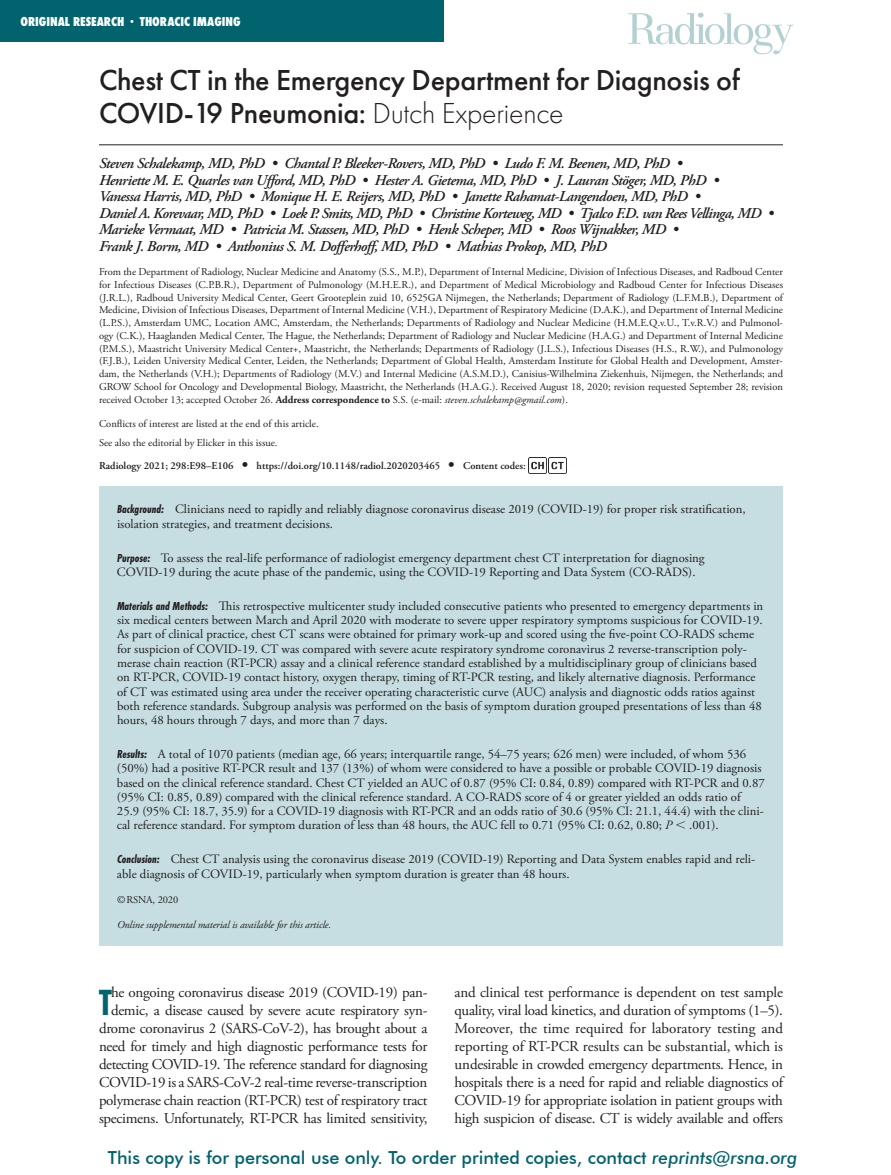
<style>
.page{position:relative;width:891px;height:1175px;background:#fff}
.page>*{position:absolute;margin:0;border:0;box-sizing:border-box;transform-origin:0 0}
.t1{font:700 37.8px "Futura PT Cond";color:#00636d}
.t2{font:500 30px/33px "Futura PT";letter-spacing:-.01em;color:#231f20}
.t3{font:500 18px "Futura BT";color:#00636d}
.t4{font:15px/18px "Adobe Garamond Pro";letter-spacing:-.02em;color:#231f20;text-align:right}
.t5{font:italic 600 15px/16.5px "Adobe Garamond Pro";letter-spacing:-.03em;color:#231f20}
.t6{font:800 13.5px "Futura PT Cond";color:#fff}
.t7{font:12.75px/14.2px "Adobe Garamond Pro";color:#231f20}
.t8{font:10.5px/12.8px "Adobe Garamond Pro";color:#231f20;text-align:justify}
.t9{font:600 10.5px "Adobe Garamond Pro";color:#231f20}
.t10{font:italic 10.5px "Adobe Garamond Pro";letter-spacing:-.01em;color:#231f20}
.s1{font-size:10.5px}
.s2{font-weight:300}
.s3{font-weight:700}
.s4{font-style:italic}
.s5{font-size:16.5px}
.s6{font-family:"Futura PT Cond";font-weight:700;font-style:italic;font-size:12px}
.s7{font-family:"Universal Greekwith Math Pi"}
</style>
<div class="page">
<div style="left:0;top:0;width:444px;height:42px;background:#00636d"></div>
<hr style="left:99px;top:144px;width:684px;height:1px;background:#231f20">
<img style="left:528px;top:457px;width:18px;height:16px">
<img style="left:549px;top:457px;width:18px;height:16px">
<div style="left:99px;top:486px;width:684px;height:460px;background:#c6dee1"></div>
<svg style="left:629px;top:13px;width:164px;height:41px"></svg>
<p class="t6" style="left:20px;top:14px;width:222px">ORIGINAL RESEARCH <span class="s1">•</span> THORACIC IMAGING</p>
<h2 class="t2" style="left:99px;top:64px;width:643px">Chest CT in the Emergency Department for Diagnosis of<br>COVID-19 Pneumonia: <span class="s2">Dutch Experience</span></h2>
<p class="t5" style="left:99px;top:156px;width:676px">Steven Schalekamp, MD, PhD • Chantal P. Bleeker-Rovers, MD, PhD • Ludo F. M. Beenen, MD, PhD •<br>Henriette M. E. Quarles van Ufford, MD, PhD • Hester A. Gietema, MD, PhD • J. Lauran Stöger, MD, PhD •<br>Vanessa Harris, MD, PhD • Monique H. E. Reijers, MD, PhD • Janette Rahamat-Langendoen, MD, PhD •<br>Daniel A. Korevaar, MD, PhD • Loek P. Smits, MD, PhD • Christine Korteweg, MD • Tjalco F.D. van Rees Vellinga, MD • Marieke Vermaat, MD • Patricia M. Stassen, MD, PhD • Henk Scheper, MD • Roos Wijnakker, MD •<br>Frank J. Borm, MD • Anthonius S. M. Dofferhoff, MD, PhD • Mathias Prokop, MD, PhD</p>
<p class="t8" style="left:99px;top:266px;width:686px">From the Department of Radiology, Nuclear Medicine and Anatomy (S.S., M.P.), Department of Internal Medicine, Division of Infectious Diseases, and Radboud Center for Infectious Diseases (C.P.B.R.), Department of Pulmonology (M.H.E.R.), and Department of Medical Microbiology and Radboud Center for Infectious Diseases (J.R.L.), Radboud University Medical Center, Geert Grooteplein zuid 10, 6525GA Nijmegen, the Netherlands; Department of Radiology (L.F.M.B.), Department of Medicine, Division of Infectious Diseases, Department of Internal Medicine (V.H.), Department of Respiratory Medicine (D.A.K.), and Department of Internal Medicine (L.P.S.), Amsterdam UMC, Location AMC, Amsterdam, the Netherlands; Departments of Radiology and Nuclear Medicine (H.M.E.Q.v.U., T.v.R.V.) and Pulmonol&shy;ogy (C.K.), Haaglanden Medical Center, The Hague, the Netherlands; Department of Radiology and Nuclear Medicine (H.A.G.) and Department of Internal Medicine (P.M.S.), Maastricht University Medical Center+, Maastricht, the Netherlands; Departments of Radiology (J.L.S.), Infectious Diseases (H.S., R.W.), and Pulmonology (F.J.B.), Leiden University Medical Center, Leiden, the Netherlands; Department of Global Health, Amsterdam Institute for Global Health and Development, Amster&shy;dam, the Netherlands (V.H.); Departments of Radiology (M.V.) and Internal Medicine (A.S.M.D.), Canisius-Wilhelmina Ziekenhuis, Nijmegen, the Netherlands; and GROW School for Oncology and Developmental Biology, Maastricht, the Netherlands (H.A.G.). Received August 18, 2020; revision requested September 28; revision received October 13; accepted October 26. <span class="s3">Address correspondence to</span> S.S. (e-mail: <span class="s4">steven.schalekamp@gmail.com</span>).</p>
<p class="t8" style="left:99px;top:415px;width:221px;line-height:18.8px">Conflicts of interest are listed at the end of this article.<br>See also the editorial by Elicker in this issue.</p>
<p class="t9" style="left:99px;top:459px;width:428px">Radiology 2021; 298:E98–E106 <span class="s5">•</span> https://doi.org/10.1148/radiol.2020203465 <span class="s5">•</span> Content codes:</p>
<p class="t7" style="left:117px;top:502px;width:630px"><span class="s6">Background:</span> Clinicians need to rapidly and reliably diagnose coronavirus disease 2019 (COVID-19) for proper risk stratification, isolation strategies, and treatment decisions.</p>
<p class="t7" style="left:117px;top:551px;width:589px"><span class="s6">Purpose:</span> To assess the real-life performance of radiologist emergency department chest CT interpretation for diagnosing<br>COVID-19 during the acute phase of the pandemic, using the COVID-19 Reporting and Data System (CO-RADS).</p>
<p class="t7" style="left:117px;top:599px;width:648px"><span class="s6">Materials and Methods:</span> This retrospective multicenter study included consecutive patients who presented to emergency departments in six medical centers between March and April 2020 with moderate to severe upper respiratory symptoms suspicious for COVID-19.<br>As part of clinical practice, chest CT scans were obtained for primary work-up and scored using the five-point CO-RADS scheme for suspicion of COVID-19. CT was compared with severe acute respiratory syndrome coronavirus 2 reverse-transcription poly&shy;merase chain reaction (RT-PCR) assay and a clinical reference standard established by a multidisciplinary group of clinicians based on RT-PCR, COVID-19 contact history, oxygen therapy, timing of RT-PCR testing, and likely alternative diagnosis. Performance of CT was estimated using area under the receiver operating characteristic curve (AUC) analysis and diagnostic odds ratios against both reference standards. Subgroup analysis was performed on the basis of symptom duration grouped presentations of less than 48 hours, 48 hours through 7 days, and more than 7 days.</p>
<p class="t7" style="left:117px;top:747px;width:649px"><span class="s6">Results:</span> A total of 1070 patients (median age, 66 years; interquartile range, 54–75 years; 626 men) were included, of whom 536 (50%) had a positive RT-PCR result and 137 (13%) of whom were considered to have a possible or probable COVID-19 diagnosis based on the clinical reference standard. Chest CT yielded an AUC of 0.87 (95% CI: 0.84, 0.89) compared with RT-PCR and 0.87 (95% CI: 0.85, 0.89) compared with the clinical reference standard. A CO-RADS score of 4 or greater yielded an odds ratio of 25.9 (95% CI: 18.7, 35.9) for a COVID-19 diagnosis with RT-PCR and an odds ratio of 30.6 (95% CI: 21.1, 44.4) with the clini&shy;cal reference standard. For symptom duration of less than 48 hours, the AUC fell to 0.71 (95% CI: 0.62, 0.80; <span class="s4">P</span> <span class="s7">,</span> .001).</p>
<p class="t7" style="left:117px;top:852px;width:640px"><span class="s6">Conclusion:</span> Chest CT analysis using the coronavirus disease 2019 (COVID-19) Reporting and Data System enables rapid and reli&shy;able diagnosis of COVID-19, particularly when symptom duration is greater than 48 hours.</p>
<p class="t8" style="left:117px;top:893px;width:63px">©RSNA, 2020</p>
<p class="t10" style="left:117px;top:918px;width:216px">Online supplemental material is available for this article.</p>
<p class="t4" style="left:99px;top:984px;width:330px">he ongoing coronavirus disease 2019 (COVID-19) pan&shy;demic, a disease caused by severe acute respiratory syn&shy;drome coronavirus 2 (SARS-CoV-2), has brought about a need for timely and high diagnostic performance tests for detecting COVID-19. The reference standard for diagnosing COVID-19 is a SARS-CoV-2 real-time reverse-transcription polymerase chain reaction (RT-PCR) test of respiratory tract specimens. Unfortunately, RT-PCR has limited sensitivity,</p>
<p class="t4" style="left:455px;top:984px;width:330px;text-align:justify">and clinical test performance is dependent on test sample quality, viral load kinetics, and duration of symptoms (1–5).<br>Moreover, the time required for laboratory testing and reporting of RT-PCR results can be substantial, which is undesirable in crowded emergency departments. Hence, in hospitals there is a need for rapid and reliable diagnostics of COVID-19 for appropriate isolation in patient groups with high suspicion of disease. CT is widely available and offers</p>
<h1 class="t1" style="left:99px;top:980px;width:14px">T</h1>
<h3 class="t3" style="left:108px;top:1146px;width:691px">This copy is for personal use only. To order printed copies, contact <span class="s4">reprints@rsna.org</span></h3>
</div>
